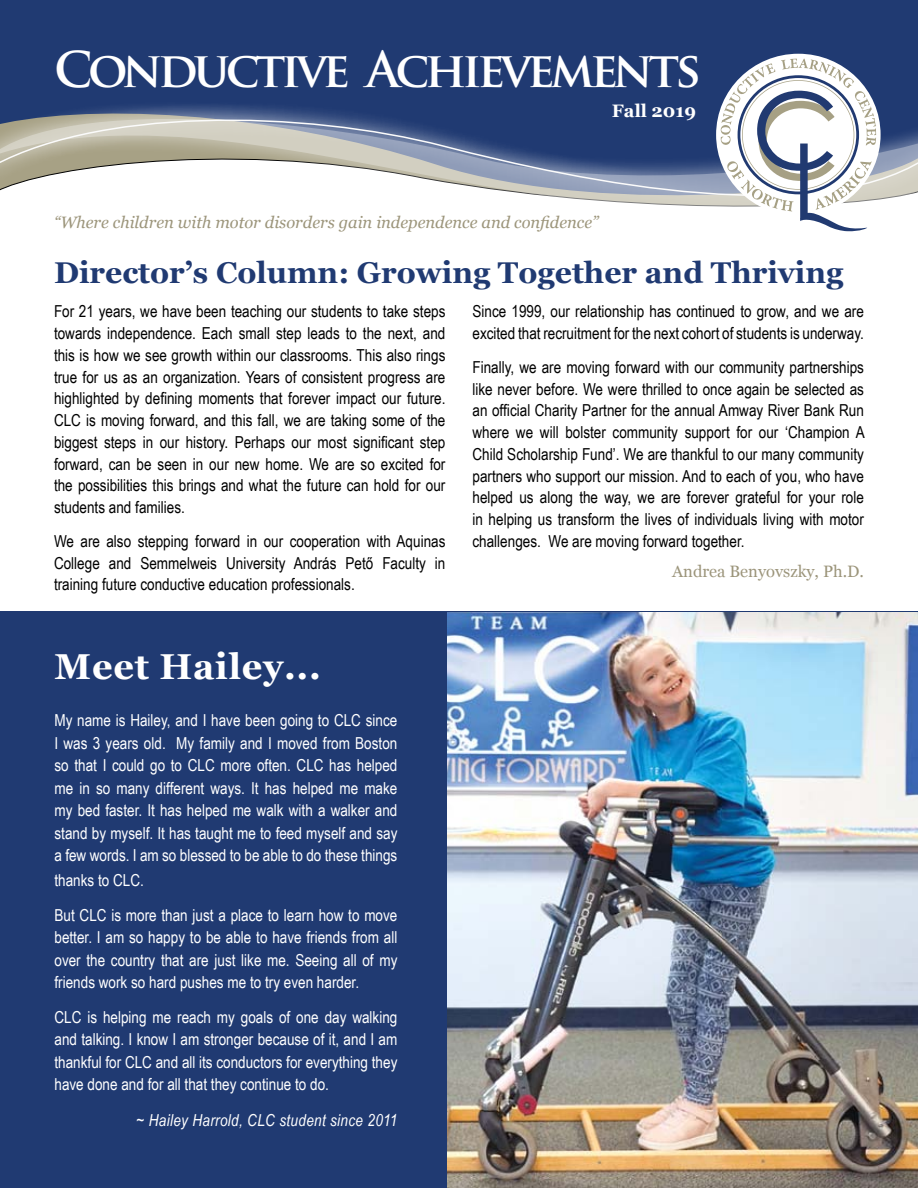
<style>
.page{position:relative;width:918px;height:1188px;background:#fff}
.page>*{position:absolute;margin:0;border:0;box-sizing:border-box;transform-origin:0 0}
.t1{font:700 48px "Trajan Pro";letter-spacing:-.09em;color:#fff}
.t2{font:700 36px "Georgia";letter-spacing:.02em;color:#fff}
.t3{font:700 30px "Georgia";color:#203a72}
.t4{font:700 18px "Georgia";color:#fff}
.t5{font:16.5px/21.8px "Arial Narrow";color:#000;text-align:justify}
.t6{font:16.5px/22.5px "Arial Narrow";color:#fff;text-align:justify}
.t7{font:italic 16.5px "Georgia";color:#9c957b}
.t8{font:italic 16.5px "Arial Narrow";letter-spacing:.02em;color:#fff}
.t9{font:16.5px "Georgia";color:#9c957b}
</style>
<div class="page">
<div style="left:0;top:612px;width:918px;height:576px;background:#203a72"></div>
<div style="left:0;top:0;width:918px;height:75px;background:#203a72"></div>
<div style="left:0;top:75px;width:918px;height:30px;background:#203a72"></div>
<svg style="left:0;top:105px;width:918px;height:102px"></svg>
<div style="left:716px;top:54px;width:165px;height:162px;background:#fff;border-radius:50%"></div>
<img style="left:447px;top:612px;width:471px;height:576px">
<svg style="left:721px;top:59px;width:155px;height:173px"></svg>
<p class="t1" style="left:54px;top:40px;width:648px">Conductive Achievements</p>
<p class="t4" style="left:612px;top:97px;width:86px">Fall 2019</p>
<p class="t7" style="left:54px;top:210px;width:546px">“Where children with motor disorders gain independence and confidence”</p>
<p class="t3" style="left:54px;top:250px;width:791px">Director’s Column: Growing Together and Thriving</p>
<p class="t5" style="left:54px;top:300px;width:393px">For 21 years, we have been teaching our students to take steps towards independence. Each small step leads to the next, and this is how we see growth within our classrooms. This also rings true for us as an organization. Years of consistent progress are highlighted by defining moments that forever impact our future.<br>CLC is moving forward, and this fall, we are taking some of the biggest steps in our history. Perhaps our most significant step forward, can be seen in our new home. We are so excited for the possibilities this brings and what the future can hold for our students and families.</p>
<p class="t5" style="left:54px;top:530px;width:393px">We are also stepping forward in our cooperation with Aquinas College and Semmelweis University András Pető Faculty in training future conductive education professionals.</p>
<p class="t2" style="left:55px;top:639px;width:268px">Meet Hailey...</p>
<p class="t6" style="left:55px;top:709px;width:344px">My name is Hailey, and I have been going to CLC since I was 3 years old. My family and I moved from Boston so that I could go to CLC more often. CLC has helped me in so many different ways. It has helped me make my bed faster. It has helped me walk with a walker and stand by myself. It has taught me to feed myself and say a few words. I am so blessed to be able to do these things</p>
<p class="t6" style="left:55px;top:869px;width:91px">thanks to CLC.</p>
<p class="t6" style="left:55px;top:903px;width:344px">But CLC is more than just a place to learn how to move better. I am so happy to be able to have friends from all over the country that are just like me. Seeing all of my friends work so hard pushes me to try even harder.</p>
<p class="t6" style="left:55px;top:1005px;width:344px">CLC is helping me reach my goals of one day walking and talking. I know I am stronger because of it, and I am thankful for CLC and all its conductors for everything they have done and for all that they continue to do.</p>
<p class="t8" style="left:136px;top:1109px;width:262px">~ Hailey Harrold, CLC student since 2011</p>
<p class="t5" style="left:472px;top:300px;width:393px">Since 1999, our relationship has continued to grow, and we are excited that recruitment for the next cohort of students is underway.</p>
<p class="t5" style="left:472px;top:356px;width:394px">Finally, we are moving forward with our community partnerships like never before. We were thrilled to once again be selected as an official Charity Partner for the annual Amway River Bank Run where we will bolster community support for our ‘Champion A Child Scholarship Fund’. We are thankful to our many community partners who support our mission. And to each of you, who have helped us along the way, we are forever grateful for your role in helping us transform the lives of individuals living with motor challenges. We are moving forward together.</p>
<p class="t9" style="left:672px;top:559px;width:193px">Andrea Benyovszky, Ph.D.</p>
</div>
